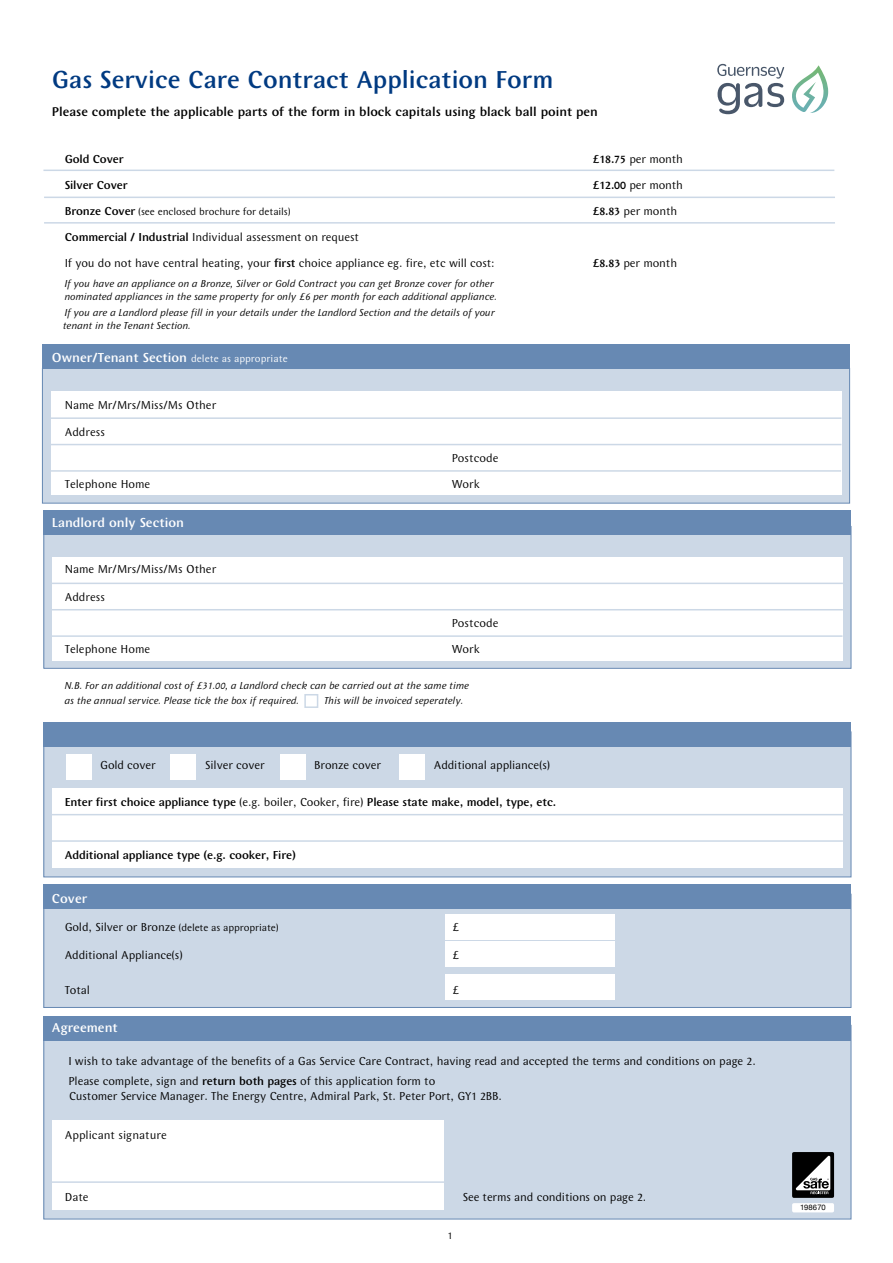
<style>
.page{position:relative;width:893px;height:1263px;background:#fff}
.page>*{position:absolute;margin:0;border:0;box-sizing:border-box;transform-origin:0 0}
.t1{font:500 25.5px "Wunderlich";color:#013a81}
.t2{font:500 13.5px "Wunderlich";color:#fff}
.t3{font:500 13.2px "Wunderlich";color:#000}
.t4{font:12px/26px "Wunderlich";letter-spacing:-.01em;color:#000}
.t5{font:500 12px "Wunderlich";letter-spacing:-.01em;color:#000}
.t6{font:italic 10.5px/13.5px "Wunderlich";letter-spacing:-.01em;color:#000}
.t7{font:10.5px "Wunderlich";letter-spacing:-.01em;color:#000}
.t8{font:7.65px "Helvetica Neue";letter-spacing:.02em;color:#000}
.s1{font-weight:500}
.s2{font-weight:500;font-size:12px}
.s3{font-weight:500;font-style:normal;font-size:13.5px;color:#fff}
.s4{font-weight:400;font-size:10.5px}
.s5{font-weight:400}
.s6{font-size:12px}
</style>
<div class="page">
<div style="left:42px;top:368px;width:808px;height:135px;background:#ccd8e6"></div>
<div style="left:42px;top:345px;width:808px;height:24px;background:#6789b3"></div>
<div style="left:51px;top:392px;width:790px;height:103px;background:#fff"></div>
<hr style="left:51px;top:417px;width:790px;height:2px;background:#ccd8e6">
<hr style="left:51px;top:444px;width:790px;height:1px;background:#ccd8e6">
<hr style="left:50px;top:470px;width:791px;height:2px;background:#ccd8e6">
<div style="left:44px;top:1025px;width:807px;height:194px;background:#ccd8e6"></div>
<div style="left:52px;top:1120px;width:391px;height:89px;background:#fff"></div>
<hr style="left:52px;top:1181px;width:392px;height:2px;background:#ccd8e6">
<div style="left:44px;top:732px;width:807px;height:145px;background:#ccd8e6"></div>
<div style="left:43px;top:722px;width:808px;height:25px;background:#6789b3"></div>
<div style="left:66px;top:754px;width:25px;height:26px;background:#fff"></div>
<div style="left:171px;top:754px;width:25px;height:26px;background:#fff"></div>
<div style="left:280px;top:754px;width:25px;height:26px;background:#fff"></div>
<div style="left:399px;top:754px;width:26px;height:26px;background:#fff"></div>
<div style="left:44px;top:526px;width:807px;height:142px;background:#ccd8e6"></div>
<div style="left:43px;top:510px;width:808px;height:24px;background:#6789b3"></div>
<div style="left:43px;top:1016px;width:808px;height:24px;background:#6789b3"></div>
<div style="left:52px;top:557px;width:791px;height:103px;background:#fff"></div>
<hr style="left:52px;top:583px;width:791px;height:1px;background:#ccd8e6">
<hr style="left:52px;top:609px;width:791px;height:1px;background:#ccd8e6">
<hr style="left:52px;top:635px;width:790px;height:2px;background:#ccd8e6">
<div style="left:52px;top:788px;width:791px;height:80px;background:#fff"></div>
<hr style="left:52px;top:814px;width:791px;height:1px;background:#ccd8e6">
<hr style="left:52px;top:840px;width:791px;height:2px;background:#ccd8e6">
<div style="left:44px;top:894px;width:807px;height:113px;background:#ccd8e6"></div>
<div style="left:43px;top:894px;width:808px;height:114px;border:1px solid #6789b3"></div>
<div style="left:43px;top:885px;width:808px;height:24px;background:#6789b3"></div>
<div style="left:445px;top:914px;width:170px;height:26px;background:#fff"></div>
<div style="left:445px;top:941px;width:170px;height:26px;background:#fff"></div>
<div style="left:445px;top:975px;width:170px;height:25px;background:#fff"></div>
<hr style="left:43px;top:170px;width:791px;height:1px;background:#ccd8e6">
<hr style="left:44px;top:197px;width:791px;height:1px;background:#ccd8e6">
<hr style="left:44px;top:222px;width:791px;height:2px;background:#ccd8e6">
<div style="left:792px;top:1203px;width:42px;height:9px;background:#fff;border-radius:2px"></div>
<div style="left:792px;top:1152px;width:42px;height:46px;background:#000;border-radius:2px"></div>
<svg style="left:796px;top:1156px;width:34px;height:38px"></svg>
<div style="left:304px;top:694px;width:14px;height:14px;border:2px solid #ccd8e6"></div>
<svg style="left:717px;top:63px;width:111px;height:51px"></svg>
<p class="t1" style="left:52px;top:65px;width:503px">Gas Service Care Contract Application Form</p>
<p class="t3" style="left:52px;top:104px;width:547px">Please complete the applicable parts of the form in block capitals using black ball point pen</p>
<p class="t5" style="left:65px;top:152px;width:61px">Gold Cover</p>
<p class="t4" style="left:592px;top:146px;width:93px"><span class="s1">£18.75</span> per month</p>
<p class="t5" style="left:65px;top:178px;width:64px">Silver Cover</p>
<p class="t4" style="left:592px;top:172px;width:93px"><span class="s1">£12.00</span> per month</p>
<p class="t7" style="left:65px;top:205px;width:228px"><span class="s2">Bronze Cover</span> (see enclosed brochure for details)</p>
<p class="t4" style="left:592px;top:198px;width:87px"><span class="s1">£8.83</span> per month</p>
<p class="t4" style="left:65px;top:224px;width:432px"><span class="s1">Commercial / Industrial</span> Individual assessment on request<br>If you do not have central heating, your <span class="s1">first</span> choice appliance eg. fire, etc will cost:</p>
<p class="t4" style="left:592px;top:250px;width:87px"><span class="s1">£8.83</span> per month</p>
<p class="t6" style="left:65px;top:276px;width:434px">If you have an appliance on a Bronze, Silver or Gold Contract you can get Bronze cover for other nominated appliances in the same property for only £6 per month for each additional appliance.</p>
<p class="t6" style="left:63px;top:306px;width:434px">If you are a Landlord please fill in your details under the Landlord Section and the details of your tenant in the Tenant Section.<span class="s3">.</span></p>
<p class="t2" style="left:52px;top:350px;width:237px">Owner/Tenant Section <span class="s4">delete as appropriate</span></p>
<p class="t4" style="left:65px;top:392px;width:153px">Name Mr/Mrs/Miss/Ms Other</p>
<p class="t4" style="left:65px;top:419px;width:42px">Address</p>
<p class="t4" style="left:452px;top:445px;width:48px">Postcode</p>
<p class="t4" style="left:65px;top:471px;width:87px">Telephone Home</p>
<p class="t4" style="left:452px;top:471px;width:30px">Work</p>
<p class="t2" style="left:52px;top:514px;width:134px">Landlord only Section</p>
<p class="t4" style="left:65px;top:556px;width:153px">Name Mr/Mrs/Miss/Ms Other</p>
<p class="t4" style="left:65px;top:584px;width:42px">Address</p>
<p class="t4" style="left:452px;top:610px;width:48px">Postcode</p>
<p class="t4" style="left:65px;top:636px;width:87px">Telephone Home</p>
<p class="t4" style="left:452px;top:636px;width:30px">Work</p>
<p class="t6" style="left:65px;top:678px;width:406px;line-height:15px">N.B. For an additional cost of £31.00, a Landlord check can be carried out at the same time as the annual service. Please tick the box if required.</p>
<p class="t6" style="left:324px;top:694px;width:141px">This will be invoiced seperately.</p>
<p class="t4" style="left:100px;top:752px;width:57px">Gold cover</p>
<p class="t4" style="left:205px;top:752px;width:61px">Silver cover</p>
<p class="t4" style="left:314px;top:752px;width:68px">Bronze cover</p>
<p class="t4" style="left:434px;top:752px;width:118px">Additional appliance(s)</p>
<p class="t5" style="left:65px;top:795px;width:493px">Enter first choice appliance type <span class="s5">(e.g. boiler, Cooker, fire)</span> Please state make, model, type, etc.</p>
<p class="t5" style="left:65px;top:848px;width:233px">Additional appliance type (e.g. cooker, Fire)</p>
<p class="t2" style="left:52px;top:890px;width:37px">Cover</p>
<p class="t7" style="left:65px;top:921px;width:216px"><span class="s6">Gold, Silver or Bronze</span> (delete as appropriate)</p>
<p class="t4" style="left:452px;top:914px;width:9px">£</p>
<p class="t4" style="left:65px;top:942px;width:120px">Additional Appliance(s)</p>
<p class="t4" style="left:452px;top:942px;width:9px">£</p>
<p class="t4" style="left:65px;top:977px;width:27px">Total</p>
<p class="t4" style="left:452px;top:977px;width:9px">£</p>
<p class="t2" style="left:52px;top:1020px;width:67px">Agreement</p>
<p class="t4" style="left:68px;top:1051px;width:689px;line-height:19.8px">I wish to take advantage of the benefits of a Gas Service Care Contract, having read and accepted the terms and conditions on page 2.<br>Please complete, sign and <span class="s1">return both pages</span> of this application form to</p>
<p class="t4" style="left:69px;top:1083px;width:435px">Customer Service Manager. The Energy Centre, Admiral Park, St. Peter Port, GY1 2BB.</p>
<p class="t4" style="left:65px;top:1122px;width:104px">Applicant signature</p>
<p class="t4" style="left:65px;top:1184px;width:25px">Date</p>
<p class="t4" style="left:463px;top:1184px;width:185px">See terms and conditions on page 2.</p>
<p class="t7" style="left:447px;top:1230px;width:7px">1</p>
<p class="t8" style="left:800px;top:1203px;width:27px">198670</p>
</div>
